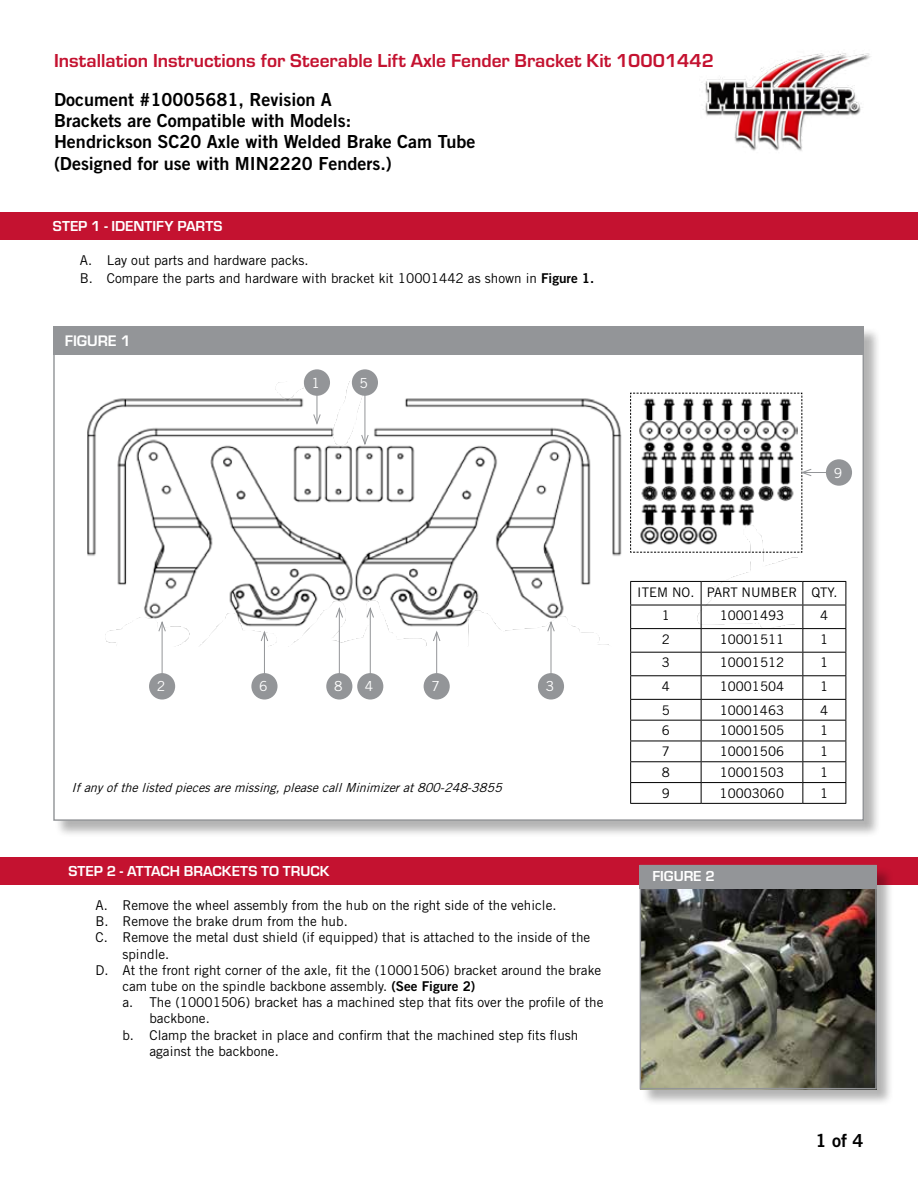
<style>
.page{position:relative;width:918px;height:1188px;background:#fff}
.page>*{position:absolute;margin:0;border:0;box-sizing:border-box;transform-origin:0 0}
.t1{font:700 19.5px "Eurostile";color:#c41230}
.t2{font:18px/21.1px "Trade Gothic LT Std Bd 2";color:#000}
.t3{font:700 15.9px "Eurostile";color:#fff}
.t4{font:700 15px "Eurostile";color:#fff}
.t5{font:13.8px "Trade Gothic LT Std";color:#fff}
.t6{font:13.5px/18px "Trade Gothic LT Std";color:#000}
.t7{font:13.2px/23.5px "Trade Gothic LT Std";color:#000}
.t8{font:italic 12.45px "Trade Gothic LT Std";color:#000}
.s1{font-family:"Trade Gothic LT Std Bd 2"}
</style>
<div class="page">
<div style="left:54px;top:327px;width:827px;height:511px;background:#000;opacity:.3"></div>
<div style="left:54px;top:327px;width:809px;height:493px;background:#fff"></div>
<div style="left:0;top:213px;width:918px;height:27px;background:#c41230"></div>
<img style="left:87px;top:381px;width:710px;height:265px">
<div style="left:53px;top:326px;width:811px;height:29px;background:#939598"></div>
<img style="left:703px;top:53px;width:168px;height:98px">
<div style="left:826px;top:459px;width:26px;height:27px;background:#939598;border-radius:50%"></div>
<div style="left:251px;top:673px;width:27px;height:27px;background:#939598;border-radius:50%"></div>
<div style="left:149px;top:673px;width:26px;height:27px;background:#939598;border-radius:50%"></div>
<div style="left:326px;top:673px;width:26px;height:27px;background:#939598;border-radius:50%"></div>
<div style="left:357px;top:673px;width:26px;height:27px;background:#939598;border-radius:50%"></div>
<div style="left:424px;top:673px;width:26px;height:27px;background:#939598;border-radius:50%"></div>
<div style="left:304px;top:369px;width:26px;height:27px;background:#939598;border-radius:50%"></div>
<div style="left:352px;top:369px;width:26px;height:27px;background:#939598;border-radius:50%"></div>
<div style="left:538px;top:673px;width:26px;height:27px;background:#939598;border-radius:50%"></div>
<hr style="left:630px;top:581px;width:71px;height:1px;background:#000">
<hr style="left:701px;top:581px;width:102px;height:1px;background:#000">
<hr style="left:803px;top:581px;width:43px;height:1px;background:#000">
<hr style="left:630px;top:605px;width:71px;height:1px;background:#000">
<hr style="left:701px;top:605px;width:102px;height:1px;background:#000">
<hr style="left:803px;top:605px;width:43px;height:1px;background:#000">
<hr style="left:630px;top:628px;width:71px;height:1px;background:#000">
<hr style="left:701px;top:628px;width:102px;height:1px;background:#000">
<hr style="left:803px;top:628px;width:43px;height:1px;background:#000">
<hr style="left:630px;top:652px;width:71px;height:1px;background:#000">
<hr style="left:701px;top:652px;width:102px;height:1px;background:#000">
<hr style="left:803px;top:652px;width:43px;height:1px;background:#000">
<hr style="left:630px;top:675px;width:71px;height:1px;background:#000">
<hr style="left:701px;top:675px;width:102px;height:1px;background:#000">
<hr style="left:803px;top:675px;width:43px;height:1px;background:#000">
<hr style="left:630px;top:699px;width:71px;height:1px;background:#000">
<hr style="left:701px;top:699px;width:102px;height:1px;background:#000">
<hr style="left:803px;top:699px;width:43px;height:1px;background:#000">
<hr style="left:630px;top:720px;width:71px;height:1px;background:#000">
<hr style="left:701px;top:720px;width:102px;height:1px;background:#000">
<hr style="left:803px;top:720px;width:43px;height:1px;background:#000">
<hr style="left:630px;top:741px;width:71px;height:1px;background:#000">
<hr style="left:701px;top:741px;width:102px;height:1px;background:#000">
<hr style="left:803px;top:741px;width:43px;height:1px;background:#000">
<hr style="left:630px;top:761px;width:71px;height:1px;background:#000">
<hr style="left:701px;top:761px;width:102px;height:1px;background:#000">
<hr style="left:803px;top:761px;width:43px;height:1px;background:#000">
<hr style="left:630px;top:782px;width:71px;height:1px;background:#000">
<svg style="left:630px;top:582px;width:1px;height:221px"></svg>
<hr style="left:701px;top:782px;width:102px;height:1px;background:#000">
<svg style="left:701px;top:582px;width:1px;height:221px"></svg>
<hr style="left:803px;top:782px;width:43px;height:1px;background:#000">
<svg style="left:802px;top:582px;width:1px;height:221px"></svg>
<svg style="left:845px;top:582px;width:1px;height:221px"></svg>
<hr style="left:630px;top:803px;width:71px;height:1px;background:#000">
<hr style="left:701px;top:803px;width:102px;height:1px;background:#000">
<hr style="left:803px;top:803px;width:43px;height:1px;background:#000">
<svg style="left:630px;top:392px;width:200px;height:161px"></svg>
<hr style="left:264px;top:632px;width:1px;height:46px;background:#939598">
<svg style="left:260px;top:630px;width:9px;height:12px"></svg>
<hr style="left:162px;top:622px;width:1px;height:56px;background:#939598">
<svg style="left:158px;top:620px;width:8px;height:12px"></svg>
<hr style="left:339px;top:609px;width:1px;height:69px;background:#939598">
<svg style="left:335px;top:606px;width:8px;height:12px"></svg>
<hr style="left:370px;top:609px;width:1px;height:69px;background:#939598">
<svg style="left:366px;top:606px;width:8px;height:12px"></svg>
<hr style="left:436px;top:632px;width:1px;height:46px;background:#939598">
<svg style="left:433px;top:630px;width:8px;height:12px"></svg>
<hr style="left:317px;top:389px;width:1px;height:34px;background:#939598">
<svg style="left:313px;top:414px;width:8px;height:11px"></svg>
<hr style="left:365px;top:389px;width:1px;height:55px;background:#939598">
<svg style="left:361px;top:434px;width:8px;height:12px"></svg>
<hr style="left:551px;top:622px;width:1px;height:56px;background:#939598">
<svg style="left:547px;top:620px;width:8px;height:12px"></svg>
<div style="left:0;top:857px;width:918px;height:28px;background:#c41230"></div>
<div style="left:641px;top:866px;width:254px;height:241px;background:#000;opacity:.3"></div>
<img style="left:643px;top:889px;width:231px;height:197px">
<div style="left:640px;top:865px;width:237px;height:24px;background:#939598"></div>
<div style="left:640px;top:865px;width:237px;height:224px;border:2px solid #939598"></div>
<h1 class="t1" style="left:54px;top:47px;width:662px">Installation Instructions for Steerable Lift Axle Fender Bracket Kit 10001442</h1>
<h2 class="t2" style="left:54px;top:89px;width:423px">Document #10005681, Revision A<br>Brackets are Compatible with Models:<br>Hendrickson SC20 Axle with Welded Brake Cam Tube (Designed for use with MIN2220 Fenders.)</h2>
<p class="t4" style="left:53px;top:215px;width:171px">STEP 1 - IDENTIFY PARTS</p>
<p class="t6" style="left:80px;top:251px;width:516px">A. Lay out parts and hardware packs.<br>B. Compare the parts and hardware with bracket kit 10001442 as shown in <span class="s1">Figure 1.</span></p>
<p class="t3" style="left:65px;top:329px;width:67px">FIGURE 1</p>
<p class="t5" style="left:312px;top:374px;width:10px">1</p>
<p class="t5" style="left:360px;top:374px;width:10px">5</p>
<p class="t5" style="left:834px;top:464px;width:10px">9</p>
<p class="t5" style="left:157px;top:678px;width:10px">2</p>
<p class="t5" style="left:259px;top:678px;width:10px">6</p>
<p class="t5" style="left:334px;top:678px;width:10px">8</p>
<p class="t5" style="left:365px;top:678px;width:10px">4</p>
<p class="t5" style="left:431px;top:678px;width:10px">7</p>
<p class="t8" style="left:72px;top:780px;width:436px">Ifanyofthelistedpiecesaremissing,pleasecallMinimizerat800-248-3855</p>
<p class="t5" style="left:546px;top:678px;width:10px">3</p>
<p class="t4" style="left:68px;top:860px;width:262px">STEP 2 - ATTACH BRACKETS TO TRUCK</p>
<p class="t6" style="left:95px;top:896px;width:463px">A. Remove the wheel assembly from the hub on the right side of the vehicle.</p>
<p class="t6" style="left:95px;top:912px;width:254px">B. Remove the brake drum from the hub.</p>
<p class="t6" style="left:95px;top:928px;width:496px">C. Remove the metal dust shield (if equipped) that is attached to the inside of the</p>
<p class="t6" style="left:122px;top:945px;width:48px">spindle.</p>
<p class="t6" style="left:95px;top:961px;width:507px">D. At the front right corner of the axle, fit the (10001506) bracket around the brake</p>
<p class="t6" style="left:122px;top:977px;width:354px">cam tube on the spindle backbone assembly. <span class="s1">(See Figure 2)</span></p>
<p class="t6" style="left:122px;top:993px;width:483px">a. The (10001506) bracket has a machined step that fits over the profile of the</p>
<p class="t6" style="left:149px;top:1009px;width:62px">backbone.</p>
<p class="t6" style="left:122px;top:1026px;width:457px">b. Clamp the bracket in place and confirm that the machined step fits flush</p>
<p class="t6" style="left:149px;top:1042px;width:131px">against the backbone.</p>
<p class="t7" style="left:662px;top:580px;width:177px;text-indent:-25px">ITEM NO. PART NUMBER QTY.<br>1</p>
<p class="t7" style="left:720px;top:604px;width:66px">10001493</p>
<p class="t7" style="left:820px;top:604px;width:10px">4</p>
<p class="t7" style="left:662px;top:627px;width:10px">2</p>
<p class="t7" style="left:720px;top:627px;width:66px">10001511</p>
<p class="t7" style="left:820px;top:627px;width:10px">1</p>
<p class="t7" style="left:662px;top:651px;width:10px">3</p>
<p class="t7" style="left:720px;top:651px;width:66px">10001512</p>
<p class="t7" style="left:820px;top:651px;width:10px">1</p>
<p class="t7" style="left:662px;top:674px;width:10px">4</p>
<p class="t7" style="left:720px;top:674px;width:66px">10001504</p>
<p class="t7" style="left:820px;top:674px;width:10px">1</p>
<p class="t7" style="left:662px;top:698px;width:10px">5</p>
<p class="t7" style="left:720px;top:698px;width:66px">10001463</p>
<p class="t7" style="left:820px;top:698px;width:10px">4</p>
<p class="t7" style="left:662px;top:719px;width:10px">6</p>
<p class="t7" style="left:720px;top:719px;width:66px">10001505</p>
<p class="t7" style="left:820px;top:719px;width:10px">1</p>
<p class="t7" style="left:662px;top:740px;width:10px">7</p>
<p class="t7" style="left:720px;top:740px;width:66px">10001506</p>
<p class="t7" style="left:820px;top:740px;width:10px">1</p>
<p class="t7" style="left:662px;top:760px;width:10px">8</p>
<p class="t7" style="left:720px;top:760px;width:66px">10001503</p>
<p class="t7" style="left:820px;top:760px;width:10px">1</p>
<p class="t7" style="left:662px;top:781px;width:10px">9</p>
<p class="t7" style="left:720px;top:781px;width:66px">10003060</p>
<p class="t7" style="left:820px;top:781px;width:10px">1</p>
<p class="t4" style="left:653px;top:865px;width:64px">FIGURE 2</p>
<h2 class="t2" style="left:816px;top:1130px;width:49px">1 of 4</h2>
</div>
